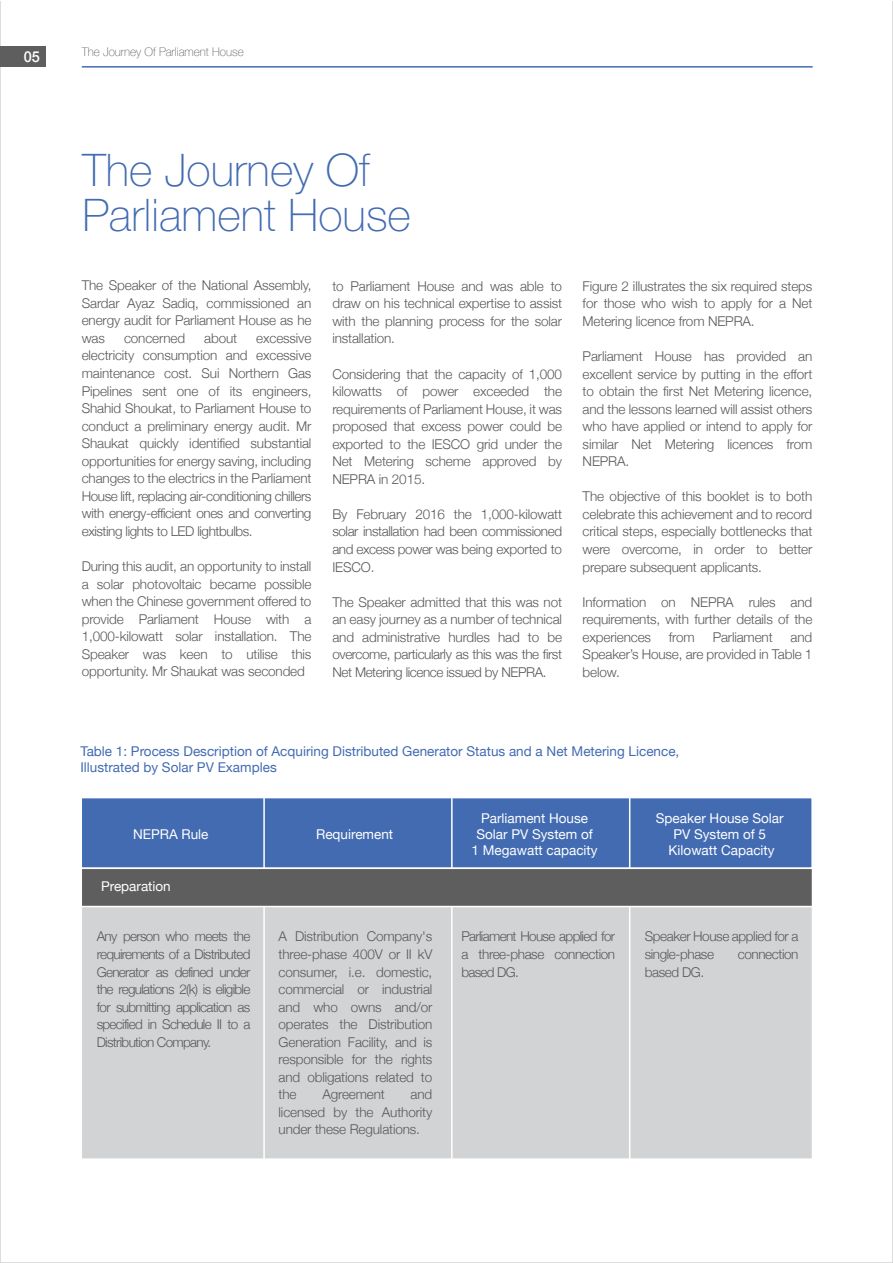
<style>
.page{position:relative;width:893px;height:1263px;background:#fff}
.page>*{position:absolute;margin:0;border:0;box-sizing:border-box;transform-origin:0 0}
.t1{font:100 45px/45px "Helvetica Neue";color:#426bb2}
.t2{font:500 15px "Helvetica Neue";color:#fff}
.t3{font:300 13.5px/17.5px "Helvetica Neue";letter-spacing:-.01em;color:#58595b;text-align:justify}
.t4{font:13.5px/16.2px "Helvetica Neue";color:#fff;text-align:center}
.t5{font:13.5px/16.2px "Helvetica Neue";color:#426bb2}
.t6{font:300 13.5px/17.5px "Helvetica Neue";letter-spacing:-.03em;color:#58595b}
.t7{font:100 12px "Helvetica Neue";color:#5e5e5e}
</style>
<div class="page">
<div style="left:81px;top:906px;width:731px;height:253px;background:#d1d3d4"></div>
<div style="left:81px;top:868px;width:731px;height:38px;background:#5e5e5e"></div>
<hr style="left:263px;top:906px;width:2px;height:253px;background:#fff">
<hr style="left:451px;top:906px;width:2px;height:253px;background:#fff">
<hr style="left:629px;top:906px;width:1px;height:253px;background:#fff">
<div style="left:81px;top:797px;width:732px;height:72px;background:#426bb2;border:2px solid #fff"></div>
<hr style="left:263px;top:797px;width:2px;height:71px;background:#fff">
<hr style="left:451px;top:797px;width:2px;height:71px;background:#fff">
<hr style="left:629px;top:797px;width:1px;height:71px;background:#fff">
<hr style="left:81px;top:867px;width:731px;height:2px;background:#fff">
<hr style="left:81px;top:906px;width:731px;height:1px;background:#fff">
<hr style="left:82px;top:66px;width:731px;height:2px;background:#426bb2">
<div style="left:0;top:46px;width:45px;height:21px;background:#5e5e5e"></div>
<p class="t2" style="left:24px;top:47px;width:18px">05</p>
<p class="t7" style="left:82px;top:44px;width:163px">The Journey Of Parliament House</p>
<h1 class="t1" style="left:82px;top:148px;width:330px">The Journey Of<br>Parliament House</h1>
<p class="t3" style="left:82px;top:276px;width:231px">The Speaker of the National Assembly, Sardar Ayaz Sadiq, commissioned an energy audit for Parliament House as he was</p>
<p class="t3" style="left:82px;top:329px;width:231px;text-indent:175px">excessive electricity consumption and excessive maintenance cost. Sui Northern Gas Pipelines sent one of its engineers, Shahid Shoukat, to Parliament House to conduct a preliminary energy audit. Mr Shaukat quickly identified substantial opportunities for energy saving, including changes to the electrics in the Parliament House lift, replacing air-conditioning chillers with energy-efficient ones and converting existing lights to LED lightbulbs.</p>
<p class="t3" style="left:82px;top:557px;width:231px">During this audit, an opportunity to install a solar photovoltaic became possible when the Chinese government offered to provide Parliament House with a 1,000-kilowatt solar installation. The Speaker was keen to utilise this opportunity. Mr Shaukat was seconded</p>
<p class="t3" style="left:124px;top:329px;width:63px">concerned</p>
<p class="t3" style="left:204px;top:329px;width:34px">about</p>
<p class="t3" style="left:332px;top:277px;width:231px">to Parliament House and was able to draw on his technical expertise to assist with the planning process for the solar installation.</p>
<p class="t3" style="left:332px;top:365px;width:231px">Considering that the capacity of 1,000 kilowatts of power exceeded the requirements of Parliament House, it was proposed that excess power could be exported to the IESCO grid under the Net Metering scheme approved by NEPRA in 2015.</p>
<p class="t3" style="left:332px;top:505px;width:231px">By February 2016 the 1,000-kilowatt solar installation had been commissioned and excess power was being exported to IESCO.</p>
<p class="t3" style="left:332px;top:593px;width:231px">The Speaker admitted that this was not an easy journey as a number of technical and administrative hurdles had to be overcome, particularly as this was the first Net Metering licence issued by NEPRA.</p>
<p class="t3" style="left:583px;top:277px;width:231px">Figure 2 illustrates the six required steps for those who wish to apply for a Net Metering licence from NEPRA.</p>
<p class="t3" style="left:583px;top:347px;width:231px">Parliament House has provided an excellent service by putting in the effort to obtain the first Net Metering licence, and the lessons learned will assist others who have applied or intend to apply for similar Net Metering licences from NEPRA.</p>
<p class="t3" style="left:583px;top:487px;width:231px">The objective of this booklet is to both celebrate this achievement and to record critical steps, especially bottlenecks that were overcome, in order to better prepare subsequent applicants.</p>
<p class="t3" style="left:583px;top:593px;width:231px">Information on NEPRA rules and requirements, with further details of the experiences</p>
<p class="t3" style="left:583px;top:628px;width:231px;text-indent:208px">and Speaker’s House, are provided in Table 1 below.</p>
<p class="t3" style="left:669px;top:628px;width:27px">from</p>
<p class="t3" style="left:713px;top:628px;width:62px">Parliament</p>
<p class="t5" style="left:80px;top:743px;width:600px">Table 1: Process Description of Acquiring Distributed Generator Status and a Net Metering Licence,<br>Illustrated by Solar PV Examples</p>
<p class="t4" style="left:133px;top:826px;width:77px">NEPRA Rule</p>
<p class="t4" style="left:316px;top:826px;width:79px">Requirement</p>
<p class="t4" style="left:101px;top:878px;width:71px">Preparation</p>
<p class="t4" style="left:472px;top:810px;width:128px">Parliament House<br>Solar PV System of<br>1 Megawatt capacity</p>
<p class="t4" style="left:656px;top:810px;width:129px">Speaker House Solar<br>PV System of 5<br>Kilowatt Capacity</p>
<p class="t3" style="left:97px;top:927px;width:155px">Any person who meets the requirements of a Distributed Generator as defined under the regulations 2(k) is eligible for submitting application as specified in Schedule II to a Distribution Company.</p>
<p class="t3" style="left:461px;top:927px;width:155px">Parliament House applied for a three-phase connection based DG.</p>
<p class="t6" style="left:645px;top:927px;width:155px">Speaker House applied for a single-phase</p>
<p class="t3" style="left:279px;top:927px;width:155px">A Distribution Company's three-phase 400V or II kV consumer, i.e. domestic, commercial or industrial and who owns and/or operates the Distribution Generation Facility, and is responsible for the rights and obligations related to the</p>
<p class="t6" style="left:738px;top:945px;width:62px">connection</p>
<p class="t3" style="left:645px;top:963px;width:61px">based DG.</p>
<p class="t3" style="left:279px;top:1085px;width:155px;text-indent:132px">and licensed by the Authority under these Regulations.</p>
<p class="t3" style="left:322px;top:1085px;width:64px">Agreement</p>
</div>
